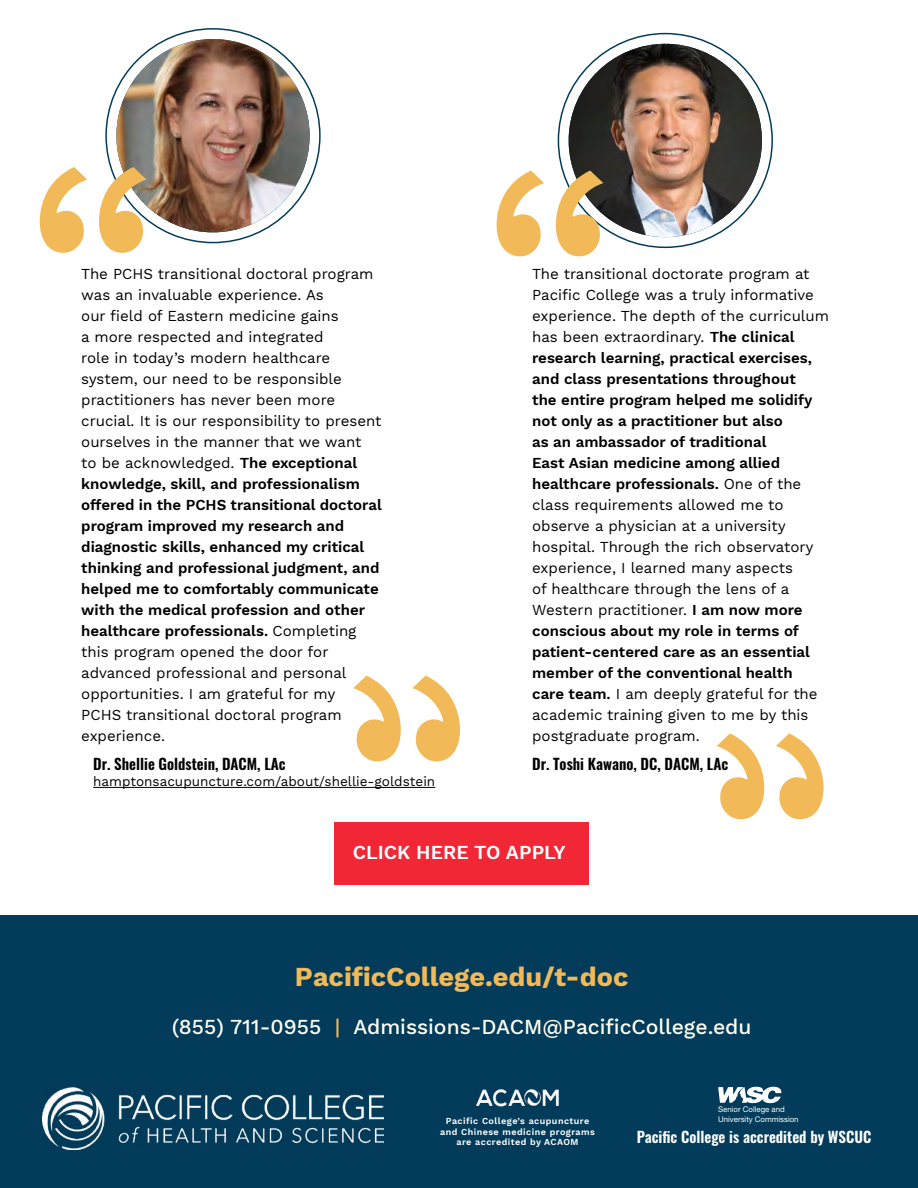
<style>
.page{position:relative;width:918px;height:1188px;background:#fff}
.page>*{position:absolute;margin:0;border:0;box-sizing:border-box;transform-origin:0 0}
.t1{font:700 27px "Work Sans";color:#f2b958}
.t2{font:500 21px "Work Sans";color:#fffff2}
.t3{font:600 19.5px "Work Sans";color:#fff}
.t4{font:15px/21px "Work Sans";color:#000}
.t5{font:600 15px "Oswald";color:#000}
.t6{font:600 15px "Oswald";color:#fff}
.t7{font:13.5px "Work Sans";color:#000}
.t8{font:600 9px/10.5px "Work Sans";letter-spacing:.05em;color:#fff;text-align:center}
.t9{font:7.8px "Helvetica Neue";color:#fff}
.s1{font-weight:600}
.s2{color:#f2b958}
</style>
<div class="page">
<img style="left:569px;top:44px;width:193px;height:193px;border-radius:95px">
<div style="left:0;top:915px;width:918px;height:273px;background:#023c5a"></div>
<img style="left:116px;top:39px;width:194px;height:193px;border-radius:97px">
<svg style="left:40px;top:167px;width:107px;height:86px"></svg>
<svg style="left:353px;top:676px;width:107px;height:85px"></svg>
<svg style="left:497px;top:171px;width:106px;height:85px"></svg>
<svg style="left:717px;top:733px;width:107px;height:86px"></svg>
<hr style="left:93px;top:787px;width:342px;height:1px;background:#000">
<img style="left:42px;top:1088px;width:342px;height:61px">
<svg style="left:718px;top:1087px;width:63px;height:16px"></svg>
<img style="left:476px;top:1089px;width:83px;height:17px">
<div style="left:334px;top:822px;width:255px;height:62px;background:#f22736"></div>
<p class="t4" style="left:81px;top:264px;width:302px">The PCHS transitional doctoral program was an invaluable experience. As<br>our field of Eastern medicine gains<br>a more respected and integrated<br>role in today’s modern healthcare system, our need to be responsible practitioners has never been more crucial. It is our responsibility to present ourselves in the manner that we want<br>to be acknowledged. <span class="s1">The exceptional knowledge, skill, and professionalism offered in the PCHS transitional doctoral program improved my research and diagnostic skills, enhanced my critical thinking and professional judgment, and helped me to comfortably communicate with the medical profession and other healthcare professionals.</span> Completing this program opened the door for advanced professional and personal opportunities. I am grateful for my<br>PCHS transitional doctoral program experience.</p>
<p class="t4" style="left:532px;top:264px;width:298px">The transitional doctorate program at Pacific College was a truly informative experience. The depth of the curriculum has been extraordinary. <span class="s1">The clinical research learning, practical exercises, and class presentations throughout<br>the entire program helped me solidify not only as a practitioner but also<br>as an ambassador of traditional<br>East Asian medicine among allied healthcare professionals.</span> One of the class requirements allowed me to observe a physician at a university hospital. Through the rich observatory experience, I learned many aspects<br>of healthcare through the lens of a Western practitioner. <span class="s1">I am now more conscious about my role in terms of patient-centered care as an essential member of the conventional health<br>care team.</span> I am deeply grateful for the academic training given to me by this postgraduate program.</p>
<p class="t5" style="left:93px;top:754px;width:194px">Dr. Shellie Goldstein, DACM, LAc</p>
<p class="t5" style="left:532px;top:754px;width:198px">Dr. Toshi Kawano, DC, DACM, LAc</p>
<p class="t7" style="left:93px;top:774px;width:344px">hamptonsacupuncture.com/about/shellie-goldstein</p>
<h3 class="t3" style="left:353px;top:841px;width:214px">CLICK HERE TO APPLY</h3>
<h1 class="t1" style="left:295px;top:961px;width:335px">PacificCollege.edu/t-doc</h1>
<h2 class="t2" style="left:172px;top:1015px;width:581px">(855) 711-0955 <span class="s2">|</span> Admissions-DACM@PacificCollege.edu</h2>
<p class="t9" style="left:718px;top:1105px;width:68px">Senior College and</p>
<p class="t8" style="left:446px;top:1116px;width:145px">Pacific College’s acupuncture</p>
<p class="t9" style="left:718px;top:1114px;width:82px">University Commission</p>
<p class="t8" style="left:440px;top:1127px;width:156px">and Chinese medicine programs are accredited by ACAOM</p>
<p class="t6" style="left:637px;top:1127px;width:236px">Pacific College is accredited by WSCUC</p>
</div>
